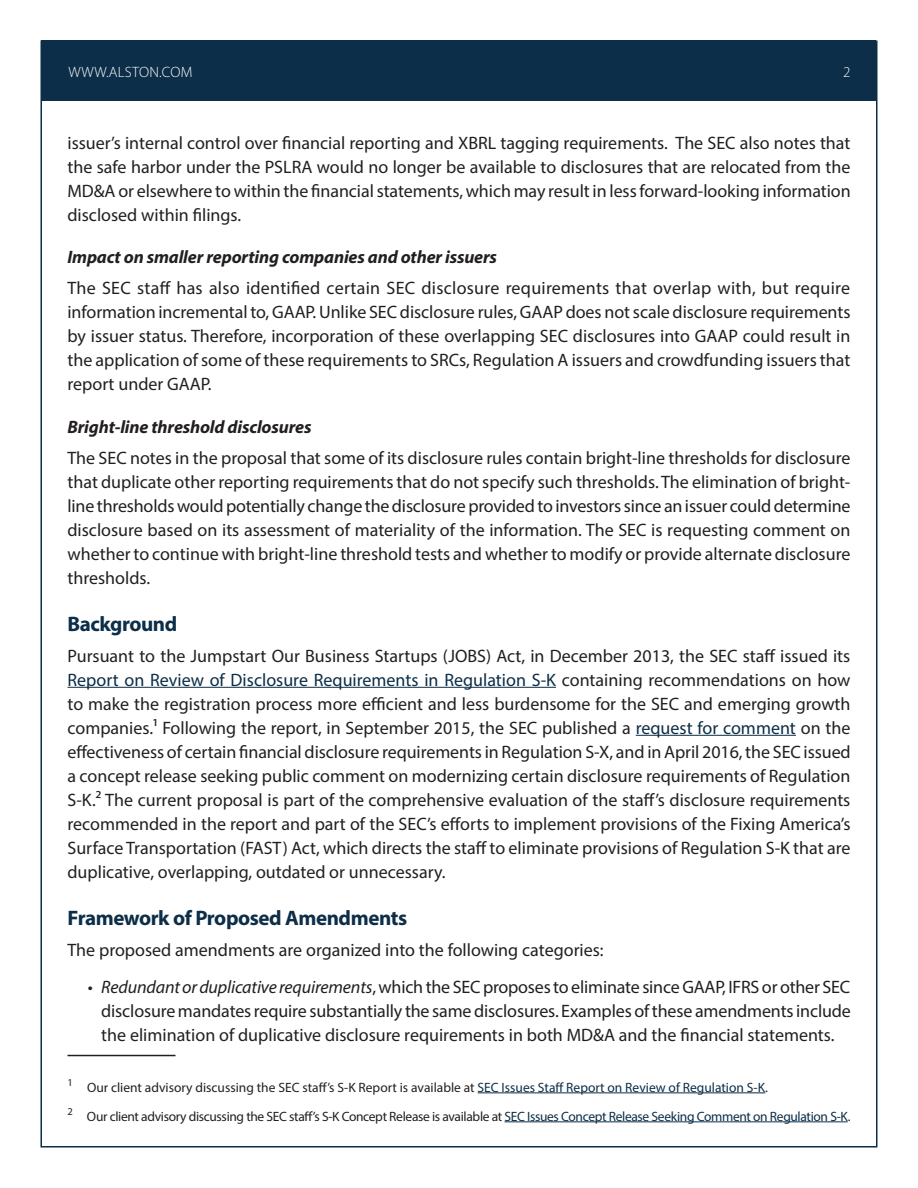
<style>
.page{position:relative;width:918px;height:1188px;background:#fff}
.page>*{position:absolute;margin:0;border:0;box-sizing:border-box;transform-origin:0 0}
.Head{font:700 21px "Myriad Pro";letter-spacing:-.02em;color:#0c2e48}
.Body_Text{font:18px/24px "Myriad Pro";color:#231f20;text-align:justify}
.Subhead{font:italic 700 18px "Myriad Pro";letter-spacing:-.01em;color:#231f20}
.Paragraph_Style_1{font:300 15px "Myriad Pro";letter-spacing:.02em;color:#fff}
.Footnote{font:13.5px "Myriad Pro";letter-spacing:-.025em;color:#231f20}
.Footnote-2{font:13.5px "Myriad Pro";color:#231f20}
.s1{color:#0c2e48}
.s2{font-style:italic}
</style>
<div class="page">
<div style="left:42px;top:40px;width:834px;height:61px;background:#0c2e48"></div>
<hr style="left:68px;top:687px;width:488px;height:1px;background:#0c2e48">
<hr style="left:636px;top:735px;width:160px;height:1px;background:#0c2e48">
<hr style="left:68px;top:1055px;width:108px;height:1px;background:#231f20">
<hr style="left:478px;top:1093px;width:287px;height:1px;background:#0c2e48">
<hr style="left:505px;top:1122px;width:343px;height:1px;background:#0c2e48">
<p class="Paragraph_Style_1" style="left:68px;top:63px;width:126px">WWW.ALSTON.COM</p>
<p class="Paragraph_Style_1" style="left:843px;top:63px;width:9px">2</p>
<p class="Body_Text" style="left:68px;top:130px;width:785px">issuer’s internal control over financial reporting and XBRL tagging requirements. The SEC also notes that the safe harbor under the PSLRA would no longer be available to disclosures that are relocated from the MD&amp;A or elsewhere to within the financial statements, which may result in less forward-looking information disclosed within filings.</p>
<p class="Subhead" style="left:68px;top:245px;width:431px">Impact on smaller reporting companies and other issuers</p>
<p class="Body_Text" style="left:68px;top:276px;width:785px">The SEC staff has also identified certain SEC disclosure requirements that overlap with, but require information incremental to, GAAP. Unlike SEC disclosure rules, GAAP does not scale disclosure requirements by issuer status. Therefore, incorporation of these overlapping SEC disclosures into GAAP could result in the application of some of these requirements to SRCs, Regulation A issuers and crowdfunding issuers that report under GAAP.</p>
<p class="Subhead" style="left:68px;top:415px;width:246px">Bright-line threshold disclosures</p>
<p class="Body_Text" style="left:68px;top:445px;width:785px">The SEC notes in the proposal that some of its disclosure rules contain bright-line thresholds for disclosure that duplicate other reporting requirements that do not specify such thresholds. The elimination of bright&shy;line thresholds would potentially change the disclosure provided to investors since an issuer could determine disclosure based on its assessment of materiality of the information. The SEC is requesting comment on whether to continue with bright-line threshold tests and whether to modify or provide alternate disclosure thresholds.</p>
<p class="Head" style="left:68px;top:610px;width:111px">Background</p>
<p class="Body_Text" style="left:68px;top:643px;width:785px">Pursuant to the Jumpstart Our Business Startups (JOBS) Act, in December 2013, the SEC staff issued its <span class="s1">Report on Review of Disclosure Requirements in Regulation S-K</span> containing recommendations on how to make the registration process more efficient and less burdensome for the SEC and emerging growth companies.1 Following the report, in September 2015, the SEC published a <span class="s1">request for comment</span> on the effectiveness of certain financial disclosure requirements in Regulation S-X, and in April 2016, the SEC issued a concept release seeking public comment on modernizing certain disclosure requirements of Regulation S-K.2 The current proposal is part of the comprehensive evaluation of the staff’s disclosure requirements recommended in the report and part of the SEC’s efforts to implement provisions of the Fixing America’s Surface Transportation (FAST) Act, which directs the staff to eliminate provisions of Regulation S-K that are duplicative, overlapping, outdated or unnecessary.</p>
<p class="Head" style="left:68px;top:904px;width:341px">Framework of Proposed Amendments</p>
<p class="Body_Text" style="left:68px;top:937px;width:538px">The proposed amendments are organized into the following categories:</p>
<p class="Body_Text" style="left:101px;top:975px;width:751px;text-indent:-14px">• <span class="s2">Redundant or duplicative requirements</span>, which the SEC proposes to eliminate since GAAP, IFRS or other SEC disclosure mandates require substantially the same disclosures. Examples of these amendments include the elimination of duplicative disclosure requirements in both MD&amp;A and the financial statements.</p>
<p class="Footnote-2" style="left:68px;top:1079px;width:702px"><sup>1</sup> Our client advisory discussing the SEC staff’s S-K Report is available at <span class="s1">SEC Issues Staff Report on Review of Regulation S-K</span>.</p>
<p class="Footnote" style="left:68px;top:1108px;width:785px"><sup>2</sup> Our client advisory discussing the SEC staff’s S-K Concept Release is available at <span class="s1">SEC Issues Concept Release Seeking Comment on Regulation S-K</span>.</p>
</div>
